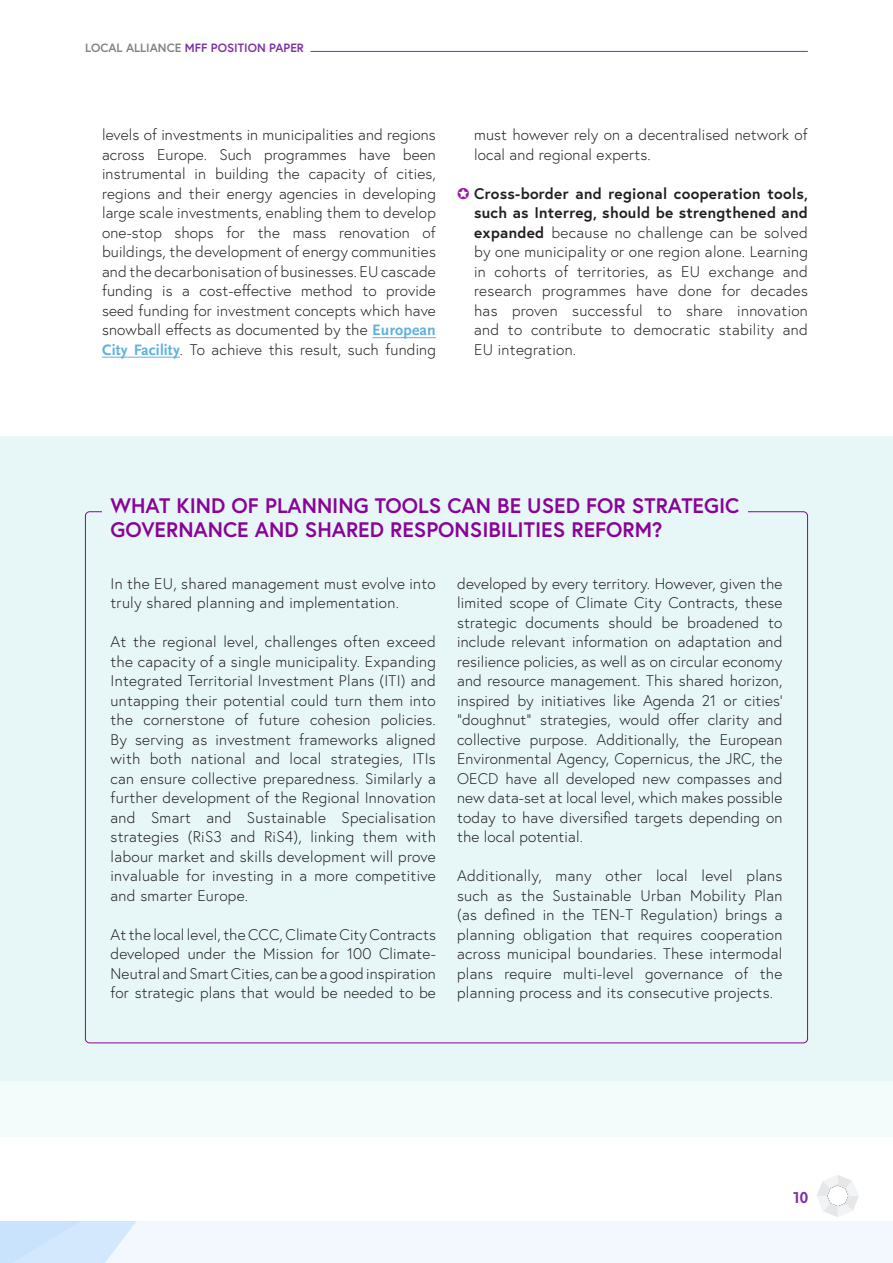
<style>
.page{position:relative;width:893px;height:1263px;background:#fff}
.page>*{position:absolute;margin:0;border:0;box-sizing:border-box;transform-origin:0 0}
.t1{font:700 21px/24px "Europa";color:#890398}
.t2{font:700 16.5px "Scala Sans Pro";color:#7f30a3}
.t3{font:300 15.3px/19.5px "Europa";letter-spacing:.01em;color:#231f20;text-align:justify}
.t4{font:700 12px "Europa";color:#7f30a3}
.s1{color:#808285}
.s2{font-family:"Scala Sans Pro";font-weight:700;font-size:15.75px;color:#5eb0e0}
.s3{font-family:"EC Square Sans Pro";font-weight:700;font-size:15.75px;color:#951ca2}
.s4{font-weight:700}
</style>
<div class="page">
<div style="left:0;top:1220px;width:893px;height:43px;background:#f3f8fe"></div>
<svg style="left:0;top:1220px;width:157px;height:43px"></svg>
<hr style="left:311px;top:51px;width:496px;height:1px;background:#7f30a3">
<svg style="left:817px;top:1175px;width:42px;height:42px"></svg>
<div style="left:833px;top:1190px;width:8px;height:11px;background:#fff"></div>
<div style="left:0;top:437px;width:893px;height:700px;background:#e7f7f7"></div>
<hr style="left:372px;top:337px;width:64px;height:1px;background:#5eb0e0">
<hr style="left:102px;top:357px;width:78px;height:1px;background:#5eb0e0">
<div style="left:0;top:1081px;width:893px;height:56px;background:#f3fbfb"></div>
<p class="t4" style="left:85px;top:40px;width:220px"><span class="s1">LOCAL ALLIANCE</span> MFF POSITION PAPER</p>
<p class="t3" style="left:102px;top:125px;width:335px">levels of investments in municipalities and regions across Europe. Such programmes have been instrumental in building the capacity of cities, regions and their energy agencies in developing large scale investments, enabling them to develop one-stop shops for the mass renovation of buildings, the development of energy communities and the decarbonisation of businesses. EU cascade funding is a cost-effective method to provide seed funding for investment concepts which have snowball effects as documented by the <span class="s2">European City Facility</span>. To achieve this result, such funding</p>
<p class="t3" style="left:474px;top:125px;width:335px">must however rely on a decentralised network of local and regional experts.</p>
<p class="t3" style="left:474px;top:183px;width:335px;text-indent:-17px"><span class="s3">✪</span> <span class="s4">Cross-border and regional cooperation tools, such as Interreg, should be strengthened and expanded</span> because no challenge can be solved by one municipality or one region alone. Learning in cohorts of territories, as EU exchange and research programmes have done for decades has proven successful to share innovation and to contribute to democratic stability and EU integration.</p>
<p class="t1" style="left:111px;top:493px;width:630px">WHAT KIND OF PLANNING TOOLS CAN BE USED FOR STRATEGIC<br>GOVERNANCE AND SHARED RESPONSIBILITIES REFORM?</p>
<p class="t3" style="left:457px;top:573px;width:327px">developed by every territory. However, given the limited scope of Climate City Contracts, these strategic documents should be broadened to include relevant information on adaptation and resilience policies, as well as on circular economy and resource management. This shared horizon, inspired by initiatives like Agenda 21 or cities' "doughnut" strategies, would offer clarity and collective purpose. Additionally, the European Environmental Agency, Copernicus, the JRC, the OECD have all developed new compasses and new data-set at local level, which makes possible today to have diversified targets depending on the local potential.</p>
<p class="t3" style="left:457px;top:866px;width:327px">Additionally, many other local level plans such as the Sustainable Urban Mobility Plan (as defined in the TEN-T Regulation) brings a planning obligation that requires cooperation across municipal boundaries. These intermodal plans require multi-level governance of the planning process and its consecutive projects.</p>
<p class="t3" style="left:111px;top:573px;width:327px">In the EU, shared management must evolve into truly shared planning and implementation.</p>
<p class="t3" style="left:111px;top:632px;width:327px">At the regional level, challenges often exceed the capacity of a single municipality. Expanding Integrated Territorial Investment Plans (ITI) and untapping their potential could turn them into the cornerstone of future cohesion policies.<br>By serving as investment frameworks aligned with both national and local strategies, ITIs can ensure collective preparedness. Similarly a further development of the Regional Innovation and Smart and Sustainable Specialisation strategies (RiS3 and RiS4), linking them with labour market and skills development will prove invaluable for investing in a more competitive and smarter Europe.</p>
<p class="t3" style="left:111px;top:924px;width:327px">At the local level, the CCC, Climate City Contracts developed under the Mission for 100 Climate-Neutral and Smart Cities, can be a good inspiration for strategic plans that would be needed to be</p>
<p class="t2" style="left:793px;top:1188px;width:16px">10</p>
</div>
